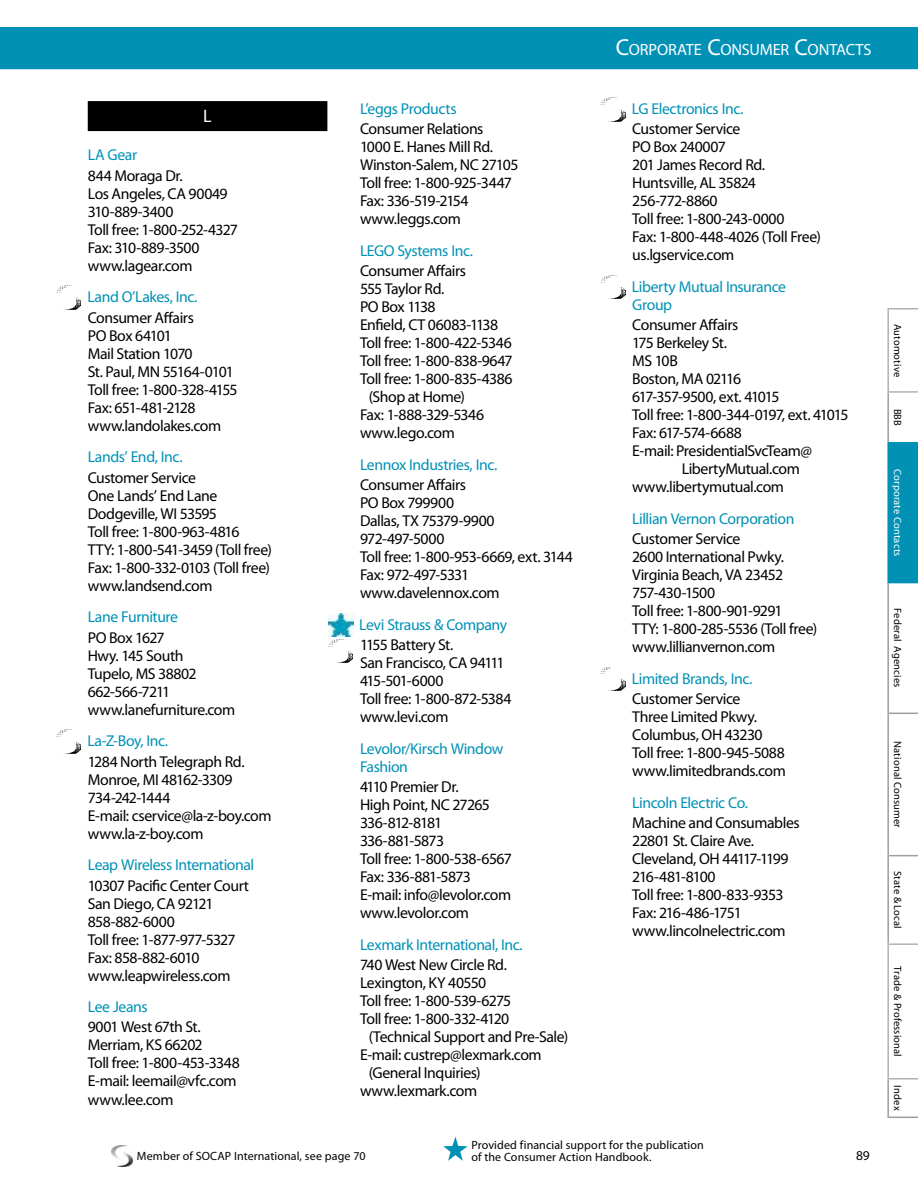
<style>
.page{position:relative;width:918px;height:1188px;background:#fff}
.page>*{position:absolute;margin:0;border:0;box-sizing:border-box;transform-origin:0 0}
.t1{font:18px "Myriad Pro";color:#fff}
.t2{font:16.35px "Myriad Pro";letter-spacing:-.005em;color:#fff}
.t3{font:15.75px/18px "Myriad Pro";letter-spacing:-.03em;color:#000}
.t4{font:15.75px/18px "Myriad Pro";letter-spacing:-.03em;color:#0091b5}
.t5{font:15.75px "Myriad Pro";letter-spacing:-.055em;color:#000}
.t6{font:15.75px "Myriad Pro";letter-spacing:-.05em;color:#000}
.t7{font:13.5px "Myriad Pro";color:#000}
.t8{font:12px/12px "Myriad Pro";letter-spacing:.01em;color:#000}
.t9{font:10.5px "Myriad Pro";letter-spacing:.015em;color:#000}
.t10{font:10.5px "Myriad Pro";letter-spacing:.015em;color:#fff}
.s1{font-size:23.25px}
</style>
<div class="page">
<svg style="left:443px;top:1137px;width:25px;height:24px"></svg>
<img style="left:111px;top:1145px;width:21px;height:22px">
<div style="left:0;top:27px;width:918px;height:42px;background:#0091b5"></div>
<div style="left:888px;top:443px;width:30px;height:140px;background:#0091b5"></div>
<svg style="left:889px;top:1117px;width:29px;height:1px"></svg>
<hr style="left:887px;top:1080px;width:2px;height:38px;background:#9d9fa2">
<hr style="left:887px;top:393px;width:2px;height:49px;background:#9d9fa2">
<hr style="left:887px;top:583px;width:2px;height:130px;background:#9d9fa2">
<svg style="left:889px;top:713px;width:29px;height:1px"></svg>
<hr style="left:887px;top:713px;width:2px;height:143px;background:#9d9fa2">
<svg style="left:889px;top:855px;width:29px;height:1px"></svg>
<hr style="left:887px;top:856px;width:2px;height:87px;background:#9d9fa2">
<hr style="left:889px;top:943px;width:29px;height:2px;background:#b3b2b0">
<hr style="left:889px;top:1078px;width:29px;height:2px;background:#b3b2b0">
<hr style="left:887px;top:943px;width:2px;height:137px;background:#b3b2b0">
<hr style="left:889px;top:308px;width:29px;height:2px;background:#b3b2b0">
<hr style="left:889px;top:391px;width:29px;height:2px;background:#b3b2b0">
<hr style="left:887px;top:308px;width:2px;height:85px;background:#b3b2b0">
<hr style="left:889px;top:442px;width:29px;height:2px;background:#0091b5">
<hr style="left:887px;top:442px;width:2px;height:141px;background:#0091b5">
<div style="left:88px;top:101px;width:239px;height:30px;background:#000"></div>
<img style="left:56px;top:286px;width:25px;height:23px">
<img style="left:56px;top:730px;width:25px;height:23px">
<img style="left:328px;top:639px;width:25px;height:24px">
<img style="left:329px;top:613px;width:24px;height:24px">
<img style="left:601px;top:98px;width:24px;height:24px">
<img style="left:601px;top:275px;width:24px;height:24px">
<img style="left:601px;top:667px;width:24px;height:24px">
<p class="t1" style="left:203px;top:105px;width:10px">L</p>
<p class="t4" style="left:88px;top:146px;width:51px">LA Gear</p>
<p class="t3" style="left:88px;top:166px;width:152px">844 Moraga Dr.<br>Los Angeles, CA 90049<br>310-889-3400<br>Toll free: 1-800-252-4327<br>Fax: 310-889-3500 www.lagear.com</p>
<p class="t4" style="left:87px;top:288px;width:112px">Land O’Lakes, Inc.</p>
<p class="t3" style="left:88px;top:308px;width:151px">Consumer Affairs<br>PO Box 64101<br>Mail Station 1070<br>St. Paul, MN 55164-0101<br>Toll free: 1-800-328-4155<br>Fax: 651-481-2128 www.landolakes.com</p>
<p class="t4" style="left:88px;top:448px;width:96px">Lands’ End, Inc.</p>
<p class="t3" style="left:88px;top:468px;width:186px">Customer Service<br>One Lands’ End Lane<br>Dodgeville, WI 53595<br>Toll free: 1-800-963-4816<br>TTY: 1-800-541-3459 (Toll free)<br>Fax: 1-800-332-0103 (Toll free) www.landsend.com</p>
<p class="t4" style="left:88px;top:608px;width:92px">Lane Furniture</p>
<p class="t3" style="left:88px;top:628px;width:149px">PO Box 1627<br>Hwy. 145 South<br>Tupelo, MS 38802<br>662-566-7211 www.lanefurniture.com</p>
<p class="t4" style="left:87px;top:732px;width:82px">La-Z-Boy, Inc.</p>
<p class="t3" style="left:88px;top:752px;width:185px">1284 North Telegraph Rd.<br>Monroe, MI 48162-3309<br>734-242-1444<br>E-mail: cservice@la-z-boy.com www.la-z-boy.com</p>
<p class="t4" style="left:88px;top:856px;width:168px">Leap Wireless International</p>
<p class="t3" style="left:88px;top:876px;width:163px">10307 Pacific Center Court<br>San Diego, CA 92121<br>858-882-6000<br>Toll free: 1-877-977-5327<br>Fax: 858-882-6010 www.leapwireless.com</p>
<p class="t4" style="left:88px;top:998px;width:61px">Lee Jeans</p>
<p class="t3" style="left:88px;top:1018px;width:154px">9001 West 67th St.<br>Merriam, KS 66202<br>Toll free: 1-800-453-3348<br>E-mail: leemail@vfc.com www.lee.com</p>
<p class="t4" style="left:360px;top:99px;width:98px">L’eggs Products</p>
<p class="t3" style="left:360px;top:120px;width:160px">Consumer Relations<br>1000 E. Hanes Mill Rd.<br>Winston-Salem, NC 27105<br>Toll free: 1-800-925-3447<br>Fax: 336-519-2154 www.leggs.com</p>
<p class="t4" style="left:360px;top:241px;width:115px">LEGO Systems Inc.</p>
<p class="t3" style="left:360px;top:262px;width:108px">Consumer Affairs</p>
<p class="t3" style="left:360px;top:280px;width:86px">555 Taylor Rd.</p>
<p class="t3" style="left:360px;top:298px;width:77px">PO Box 1138</p>
<p class="t3" style="left:360px;top:316px;width:140px">Enfield, CT 06083-1138</p>
<p class="t3" style="left:360px;top:334px;width:153px">Toll free: 1-800-422-5346</p>
<p class="t3" style="left:360px;top:352px;width:154px">Toll free: 1-800-838-9647</p>
<p class="t3" style="left:360px;top:370px;width:154px">Toll free: 1-800-835-4386</p>
<p class="t3" style="left:369px;top:388px;width:98px">(Shop at Home)</p>
<p class="t3" style="left:360px;top:406px;width:126px">Fax: 1-888-329-5346</p>
<p class="t3" style="left:360px;top:424px;width:96px">www.lego.com</p>
<p class="t4" style="left:360px;top:455px;width:139px">Lennox Industries, Inc.</p>
<p class="t3" style="left:360px;top:476px;width:214px">Consumer Affairs<br>PO Box 799900<br>Dallas, TX 75379-9900<br>972-497-5000<br>Toll free: 1-800-953-6669, ext. 3144<br>Fax: 972-497-5331 www.davelennox.com</p>
<p class="t4" style="left:359px;top:615px;width:149px">Levi Strauss &amp; Company</p>
<p class="t3" style="left:360px;top:636px;width:153px">1155 Battery St.<br>San Francisco, CA 94111<br>415-501-6000<br>Toll free: 1-800-872-5384 www.levi.com</p>
<p class="t4" style="left:360px;top:739px;width:145px">Levolor/Kirsch Window<br>Fashion</p>
<p class="t3" style="left:360px;top:778px;width:153px">4110 Premier Dr.<br>High Point, NC 27265<br>336-812-8181<br>336-881-5873<br>Toll free: 1-800-538-6567<br>Fax: 336-881-5873<br>E-mail: info@levolor.com www.levolor.com</p>
<p class="t4" style="left:360px;top:935px;width:164px">Lexmark International, Inc.</p>
<p class="t3" style="left:360px;top:956px;width:149px">740 West New Circle Rd.</p>
<p class="t3" style="left:360px;top:974px;width:128px">Lexington, KY 40550</p>
<p class="t3" style="left:360px;top:992px;width:153px">Toll free: 1-800-539-6275</p>
<p class="t3" style="left:360px;top:1010px;width:151px">Toll free: 1-800-332-4120</p>
<p class="t3" style="left:369px;top:1028px;width:201px">(Technical Support and Pre-Sale)</p>
<p class="t3" style="left:360px;top:1046px;width:183px">E-mail: custrep@lexmark.com</p>
<p class="t3" style="left:369px;top:1064px;width:113px">(General Inquiries)</p>
<p class="t3" style="left:360px;top:1082px;width:119px">www.lexmark.com</p>
<p class="t2" style="left:616px;top:39px;width:257px"><span class="s1">C</span>ORPORATE <span class="s1">C</span>ONSUMER <span class="s1">C</span>ONTACTS</p>
<p class="t4" style="left:632px;top:99px;width:113px">LG Electronics Inc.</p>
<p class="t3" style="left:632px;top:120px;width:190px">Customer Service<br>PO Box 240007<br>201 James Record Rd.<br>Huntsville, AL 35824<br>256-772-8860<br>Toll free: 1-800-243-0000<br>Fax: 1-800-448-4026 (Toll Free) us.lgservice.com</p>
<p class="t4" style="left:632px;top:277px;width:156px">Liberty Mutual Insurance<br>Group</p>
<p class="t3" style="left:632px;top:316px;width:108px">Consumer Affairs</p>
<p class="t3" style="left:632px;top:334px;width:96px">175 Berkeley St.</p>
<p class="t3" style="left:632px;top:352px;width:47px">MS 10B</p>
<p class="t3" style="left:632px;top:370px;width:110px">Boston, MA 02116</p>
<p class="t5" style="left:632px;top:387px;width:149px">617-357-9500, ext. 41015</p>
<p class="t3" style="left:632px;top:406px;width:218px">Toll free: 1-800-344-0197, ext. 41015</p>
<p class="t6" style="left:632px;top:423px;width:111px">Fax: 617-574-6688</p>
<p class="t3" style="left:632px;top:442px;width:181px">E-mail: PresidentialSvcTeam@</p>
<p class="t3" style="left:682px;top:460px;width:120px">LibertyMutual.com</p>
<p class="t3" style="left:632px;top:478px;width:153px">www.libertymutual.com</p>
<p class="t4" style="left:632px;top:509px;width:164px">Lillian Vernon Corporation</p>
<p class="t3" style="left:632px;top:530px;width:186px">Customer Service<br>2600 International Pwky.<br>Virginia Beach, VA 23452<br>757-430-1500<br>Toll free: 1-800-901-9291<br>TTY: 1-800-285-5536 (Toll free) www.lillianvernon.com</p>
<p class="t4" style="left:632px;top:669px;width:122px">Limited Brands, Inc.</p>
<p class="t3" style="left:632px;top:690px;width:155px">Customer Service<br>Three Limited Pkwy.<br>Columbus, OH 43230<br>Toll free: 1-800-945-5088 www.limitedbrands.com</p>
<p class="t4" style="left:632px;top:793px;width:117px">Lincoln Electric Co.</p>
<p class="t3" style="left:632px;top:814px;width:169px">Machine and Consumables<br>22801 St. Claire Ave.<br>Cleveland, OH 44117-1199<br>216-481-8100<br>Toll free: 1-800-833-9353<br>Fax: 216-486-1751 www.lincolnelectric.com</p>
<p class="t8" style="left:471px;top:1138px;width:234px">Provided financial support for the publication of the Consumer Action Handbook.</p>
<p class="t8" style="left:137px;top:1150px;width:230px">Member of SOCAP International, see page 70</p>
<p class="t7" style="left:856px;top:1147px;width:15px">89</p>
<p class="t9" style="left:904px;top:324px;width:55px;rotate:90deg">Automotive</p>
<p class="t9" style="left:904px;top:409px;width:19px;rotate:90deg">BBB</p>
<p class="t10" style="left:904px;top:469px;width:89px;rotate:90deg">Corporate Contacts</p>
<p class="t9" style="left:904px;top:608px;width:80px;rotate:90deg">Federal Agencies</p>
<p class="t9" style="left:904px;top:741px;width:88px;rotate:90deg">National Consumer</p>
<p class="t9" style="left:904px;top:871px;width:59px;rotate:90deg">State &amp; Local</p>
<p class="t9" style="left:904px;top:966px;width:92px;rotate:90deg">Trade &amp; Professional</p>
<p class="t9" style="left:904px;top:1085px;width:27px;rotate:90deg">Index</p>
</div>
